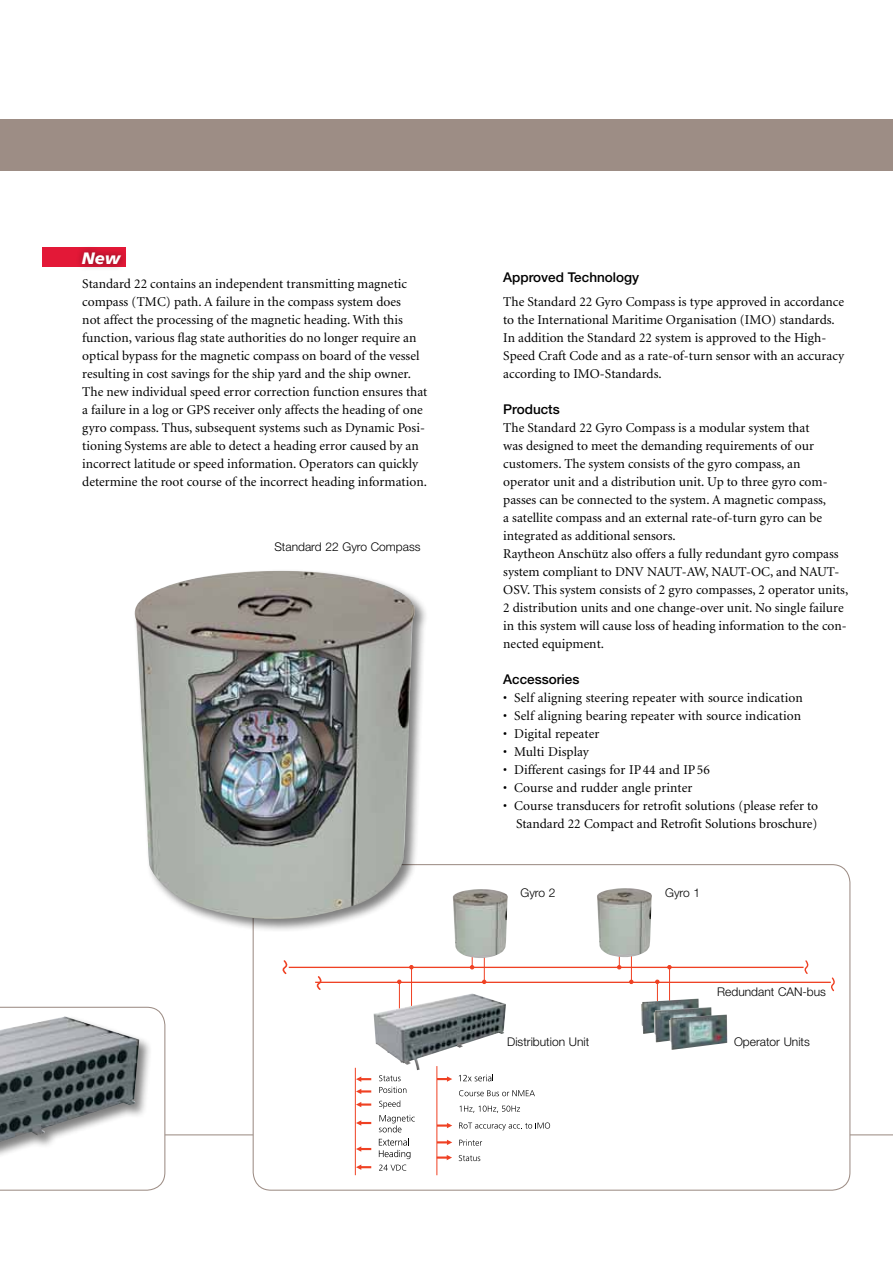
<style>
.page{position:relative;width:893px;height:1263px;background:#fff}
.page>*{position:absolute;margin:0;border:0;box-sizing:border-box;transform-origin:0 0}
.t1{font:italic 900 16.5px "Frutiger";color:#fff}
.t2{font:13.5px/18px "Minion";color:#000}
.t3{font:500 13.5px "Helvetica Neue";color:#000}
.t4{font:300 12px "Helvetica Neue";color:#000}
</style>
<div class="page">
<hr style="left:0;top:1134px;width:893px;height:1px;background:#9d8d85">
<div style="left:0;top:119px;width:893px;height:51px;background:#9d8d85"></div>
<div style="left:253px;top:865px;width:597px;height:325px;background:#fff;border-radius:18px"></div>
<div style="left:133px;top:569px;width:296px;height:364px;background:#000;opacity:.5"></div>
<img style="left:135px;top:571px;width:280px;height:348px">
<hr style="left:669px;top:968px;width:1px;height:65px;background:#ef4123">
<hr style="left:657px;top:983px;width:1px;height:50px;background:#ef4123">
<hr style="left:289px;top:967px;width:514px;height:1px;background:#ef4123">
<hr style="left:315px;top:982px;width:516px;height:1px;background:#ef4123">
<svg style="left:282px;top:960px;width:9px;height:15px"></svg>
<svg style="left:801px;top:960px;width:8px;height:14px"></svg>
<svg style="left:828px;top:977px;width:7px;height:15px"></svg>
<svg style="left:315px;top:976px;width:11px;height:14px"></svg>
<hr style="left:411px;top:968px;width:1px;height:65px;background:#ef4123">
<hr style="left:399px;top:983px;width:1px;height:50px;background:#ef4123">
<hr style="left:631px;top:913px;width:1px;height:68px;background:#ef4123">
<hr style="left:619px;top:913px;width:1px;height:53px;background:#ef4123">
<hr style="left:484px;top:914px;width:1px;height:67px;background:#ef4123">
<hr style="left:472px;top:913px;width:1px;height:53px;background:#ef4123">
<svg style="left:356px;top:1076px;width:15px;height:6px"></svg>
<svg style="left:356px;top:1089px;width:15px;height:5px"></svg>
<svg style="left:356px;top:1102px;width:15px;height:5px"></svg>
<svg style="left:356px;top:1164px;width:15px;height:6px"></svg>
<svg style="left:356px;top:1120px;width:15px;height:6px"></svg>
<svg style="left:379px;top:1075px;width:22px;height:6px"></svg>
<svg style="left:379px;top:1087px;width:27px;height:6px"></svg>
<svg style="left:379px;top:1100px;width:21px;height:8px"></svg>
<svg style="left:356px;top:1146px;width:15px;height:6px"></svg>
<hr style="left:355px;top:1068px;width:1px;height:107px;background:#ef4123">
<svg style="left:460px;top:1105px;width:60px;height:8px"></svg>
<svg style="left:459px;top:1139px;width:23px;height:7px"></svg>
<svg style="left:459px;top:1155px;width:21px;height:6px"></svg>
<svg style="left:437px;top:1076px;width:15px;height:6px"></svg>
<svg style="left:437px;top:1123px;width:15px;height:5px"></svg>
<svg style="left:437px;top:1140px;width:15px;height:5px"></svg>
<svg style="left:437px;top:1155px;width:15px;height:5px"></svg>
<hr style="left:436px;top:1066px;width:1px;height:109px;background:#ef4123">
<svg style="left:379px;top:1115px;width:36px;height:17px"></svg>
<svg style="left:459px;top:1074px;width:34px;height:7px"></svg>
<svg style="left:459px;top:1090px;width:76px;height:6px"></svg>
<svg style="left:459px;top:1122px;width:91px;height:8px"></svg>
<svg style="left:379px;top:1138px;width:31px;height:33px"></svg>
<img style="left:597px;top:888px;width:55px;height:69px">
<img style="left:453px;top:889px;width:55px;height:69px">
<img style="left:641px;top:998px;width:58px;height:36px">
<img style="left:654px;top:1007px;width:58px;height:35px">
<img style="left:669px;top:1014px;width:58px;height:36px">
<img style="left:374px;top:993px;width:132px;height:77px">
<div style="left:43px;top:248px;width:83px;height:19px;background:#e31837"></div>
<div style="left:76px;top:244px;width:53px;height:28px;background:#000;opacity:.5"></div>
<svg style="left:0;top:1007px;width:165px;height:184px"></svg>
<p class="t1" style="left:82px;top:248px;width:40px">New</p>
<p class="t2" style="left:82px;top:275px;width:347px">Standard 22 contains an independent transmitting magnetic compass (TMC) path. A failure in the compass system does<br>not affect the processing of the magnetic heading. With this function, various flag state authorities do no longer require an optical bypass for the magnetic compass on board of the vessel resulting in cost savings for the ship yard and the ship owner.<br>The new individual speed error correction function ensures that a failure in a log or GPS receiver only affects the heading of one gyro compass. Thus, subsequent systems such as Dynamic Posi&shy;tioning Systems are able to detect a heading error caused by an incorrect latitude or speed information. Operators can quickly determine the root course of the incorrect heading information.</p>
<p class="t4" style="left:274px;top:539px;width:148px">Standard 22 Gyro Compass</p>
<p class="t3" style="left:503px;top:269px;width:137px">Approved Technology</p>
<p class="t2" style="left:503px;top:293px;width:342px">The Standard 22 Gyro Compass is type approved in accordance to the International Maritime Organisation (IMO) standards.<br>In addition the Standard 22 system is approved to the High-Speed Craft Code and as a rate-of-turn sensor with an accuracy according to IMO-Standards.</p>
<p class="t3" style="left:503px;top:401px;width:58px">Products</p>
<p class="t2" style="left:503px;top:419px;width:347px">The Standard 22 Gyro Compass is a modular system that<br>was designed to meet the demanding requirements of our customers. The system consists of the gyro compass, an operator unit and a distribution unit. Up to three gyro com&shy;passes can be connected to the system. A magnetic compass,<br>a satellite compass and an external rate-of-turn gyro can be integrated as additional sensors.<br>Raytheon Anschütz also offers a fully redundant gyro compass system compliant to DNV NAUT-AW, NAUT-OC, and NAUT-OSV. This system consists of 2 gyro compasses, 2 operator units, 2 distribution units and one change-over unit. No single failure in this system will cause loss of heading information to the con&shy;nected equipment.</p>
<p class="t3" style="left:503px;top:671px;width:78px">Accessories</p>
<p class="t2" style="left:503px;top:689px;width:301px">• Self aligning steering repeater with source indication</p>
<p class="t2" style="left:503px;top:707px;width:299px">• Self aligning bearing repeater with source indication</p>
<p class="t2" style="left:503px;top:725px;width:98px">• Digital repeater</p>
<p class="t2" style="left:503px;top:743px;width:87px">• Multi Display</p>
<p class="t2" style="left:503px;top:761px;width:208px">• Different casings for IP44 and IP56</p>
<p class="t2" style="left:503px;top:779px;width:191px">• Course and rudder angle printer</p>
<p class="t2" style="left:503px;top:797px;width:316px;text-align:right">• Course transducers for retrofit solutions (please refer to<br>Standard 22 Compact and Retrofit Solutions broschure)</p>
<p class="t4" style="left:520px;top:885px;width:37px">Gyro 2</p>
<p class="t4" style="left:665px;top:885px;width:37px">Gyro 1</p>
<p class="t4" style="left:717px;top:985px;width:110px">Redundant CAN-bus</p>
<p class="t4" style="left:507px;top:1035px;width:84px">Distribution Unit</p>
<p class="t4" style="left:734px;top:1035px;width:77px">Operator Units</p>
</div>
